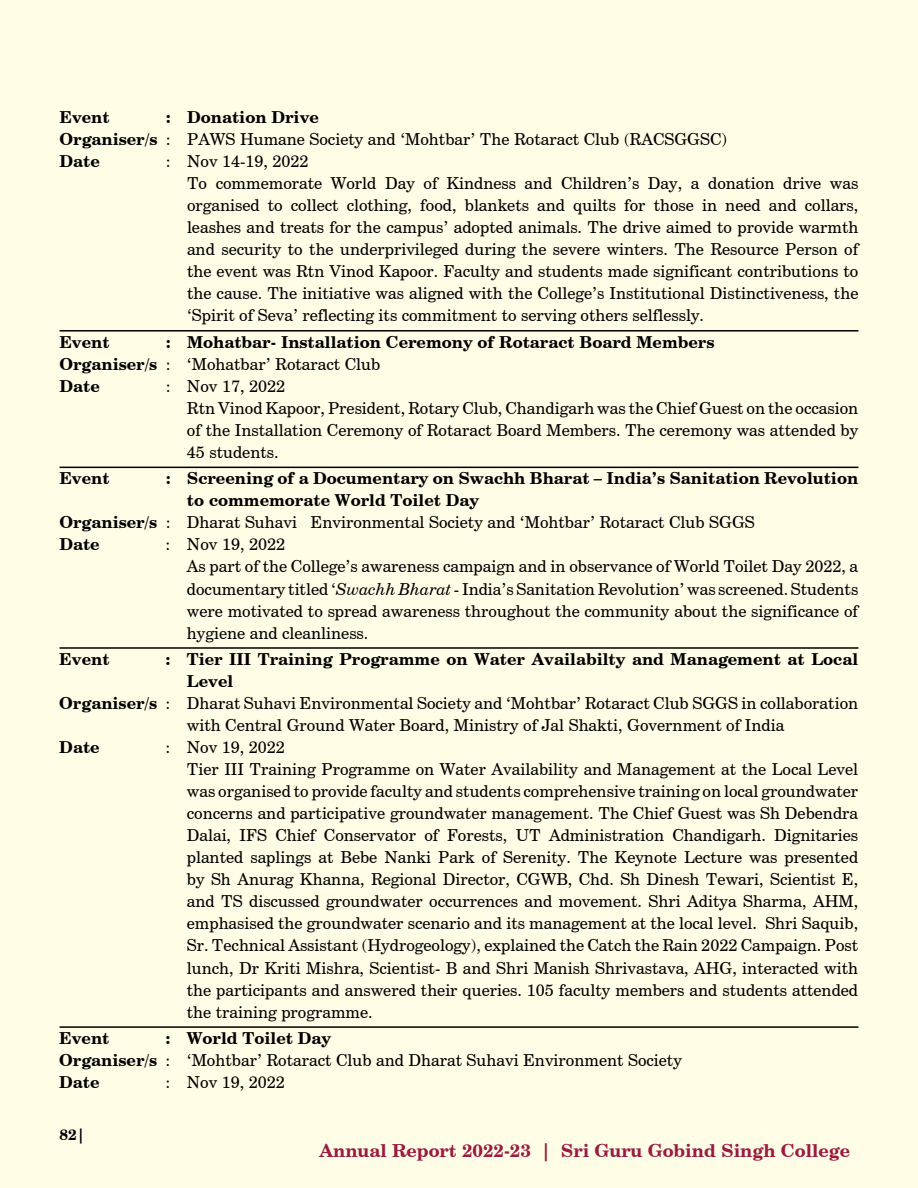
<style>
.page{position:relative;width:918px;height:1188px;background:#fffde5}
.page>*{position:absolute;margin:0;border:0;box-sizing:border-box;transform-origin:0 0}
.t1{font:700 18px "Century Schlbk Cyrillic BT";color:#9a1a41}
.t2{font:16.5px/22px "Century Schlbk Cyrillic BT";color:#000}
.t3{font:700 16.5px/22px "Century Schlbk Cyrillic BT";color:#000}
.t4{font:700 15px "Century Schlbk Cyrillic BT";color:#000}
.s1{font-weight:700}
.s2{font-weight:400}
.s3{font-style:italic}
</style>
<div class="page">
<hr style="left:60px;top:330px;width:798px;height:2px;background:#000">
<hr style="left:60px;top:467px;width:798px;height:1px;background:#000">
<hr style="left:60px;top:647px;width:798px;height:2px;background:#000">
<hr style="left:60px;top:1026px;width:798px;height:2px;background:#000">
<p class="t2" style="left:59px;top:106px;width:669px;text-indent:106px"><span class="s1">: Donation Drive<br>Organiser/s</span> : PAWS Humane Society and ‘Mohtbar’ The Rotaract Club (RACSGGSC)<br><span class="s1">Date</span></p>
<p class="t3" style="left:60px;top:106px;width:52px">Event</p>
<p class="t2" style="left:187px;top:150px;width:673px;text-indent:-21px">: Nov 14-19, 2022<br>To commemorate World Day of Kindness and Children’s Day, a donation drive was organised to collect clothing, food, blankets and quilts for those in need and collars, leashes and treats for the campus’ adopted animals. The drive aimed to provide warmth and security to the underprivileged during the severe winters. The Resource Person of the event was Rtn Vinod Kapoor. Faculty and students made significant contributions to the cause. The initiative was aligned with the College’s Institutional Distinctiveness, the ‘Spirit of Seva’ reflecting its commitment to serving others selflessly.</p>
<p class="t3" style="left:59px;top:331px;width:657px;text-indent:106px">: Mohatbar- Installation Ceremony of Rotaract Board Members<br>Organiser/s <span class="s2">: ‘Mohatbar’ Rotaract Club<br></span>Date</p>
<p class="t3" style="left:59px;top:331px;width:52px">Event</p>
<p class="t2" style="left:187px;top:375px;width:673px;text-indent:-21px">: Nov 17, 2022<br>Rtn Vinod Kapoor, President, Rotary Club, Chandigarh was the Chief Guest on the occasion of the Installation Ceremony of Rotaract Board Members. The ceremony was attended by 45 students.</p>
<p class="t3" style="left:59px;top:467px;width:52px">Event</p>
<p class="t3" style="left:166px;top:467px;width:694px">: Screening of a Documentary on Swachh Bharat – India’s Sanitation Revolution</p>
<p class="t3" style="left:187px;top:489px;width:294px">to commemorate World Toilet Day</p>
<p class="t2" style="left:59px;top:511px;width:697px"><span class="s1">Organiser/s</span> : Dharat Suhavi Environmental Society and ‘Mohtbar’ Rotaract Club SGGS</p>
<p class="t3" style="left:59px;top:533px;width:42px">Date</p>
<p class="t2" style="left:187px;top:533px;width:673px;text-indent:-21px">: Nov 19, 2022<br>As part of the College’s awareness campaign and in observance of World Toilet Day 2022, a documentary titled ‘<span class="s3">Swachh Bharat</span> - India’s Sanitation Revolution’ was screened. Students were motivated to spread awareness throughout the community about the significance of hygiene and cleanliness.</p>
<p class="t3" style="left:59px;top:648px;width:52px">Event</p>
<p class="t3" style="left:166px;top:648px;width:694px">: Tier III Training Programme on Water Availabilty and Management at Local</p>
<p class="t3" style="left:187px;top:670px;width:48px">Level</p>
<p class="t2" style="left:59px;top:692px;width:800px"><span class="s1">Organiser/s</span> : Dharat Suhavi Environmental Society and ‘Mohtbar’ Rotaract Club SGGS in collaboration</p>
<p class="t2" style="left:187px;top:714px;width:599px">with Central Ground Water Board, Ministry of Jal Shakti, Government of India</p>
<p class="t3" style="left:59px;top:736px;width:42px">Date</p>
<p class="t2" style="left:187px;top:736px;width:673px;text-indent:-21px">: Nov 19, 2022<br>Tier III Training Programme on Water Availability and Management at the Local Level was organised to provide faculty and students comprehensive training on local groundwater concerns and participative groundwater management. The Chief Guest was Sh Debendra Dalai, IFS Chief Conservator of Forests, UT Administration Chandigarh. Dignitaries planted saplings at Bebe Nanki Park of Serenity. The Keynote Lecture was presented by Sh Anurag Khanna, Regional Director, CGWB, Chd. Sh Dinesh Tewari, Scientist E, and TS discussed groundwater occurrences and movement. Shri Aditya Sharma, AHM, emphasised the groundwater scenario and its management at the local level. Shri Saquib, Sr. Technical Assistant (Hydrogeology), explained the Catch the Rain 2022 Campaign. Post lunch, Dr Kriti Mishra, Scientist- B and Shri Manish Shrivastava, AHG, interacted with the participants and answered their queries. 105 faculty members and students attended the training programme.</p>
<p class="t3" style="left:59px;top:1027px;width:52px">Event</p>
<p class="t2" style="left:59px;top:1027px;width:624px;text-indent:106px"><span class="s1">: World Toilet Day<br>Organiser/s</span> : ‘Mohtbar’ Rotaract Club and Dharat Suhavi Environment Society<br><span class="s1">Date</span></p>
<p class="t2" style="left:166px;top:1071px;width:121px">: Nov 19, 2022</p>
<p class="t4" style="left:60px;top:1125px;width:26px">82|</p>
<p class="t1" style="left:319px;top:1140px;width:532px">Annual Report 2022-23 | Sri Guru Gobind Singh College</p>
</div>
